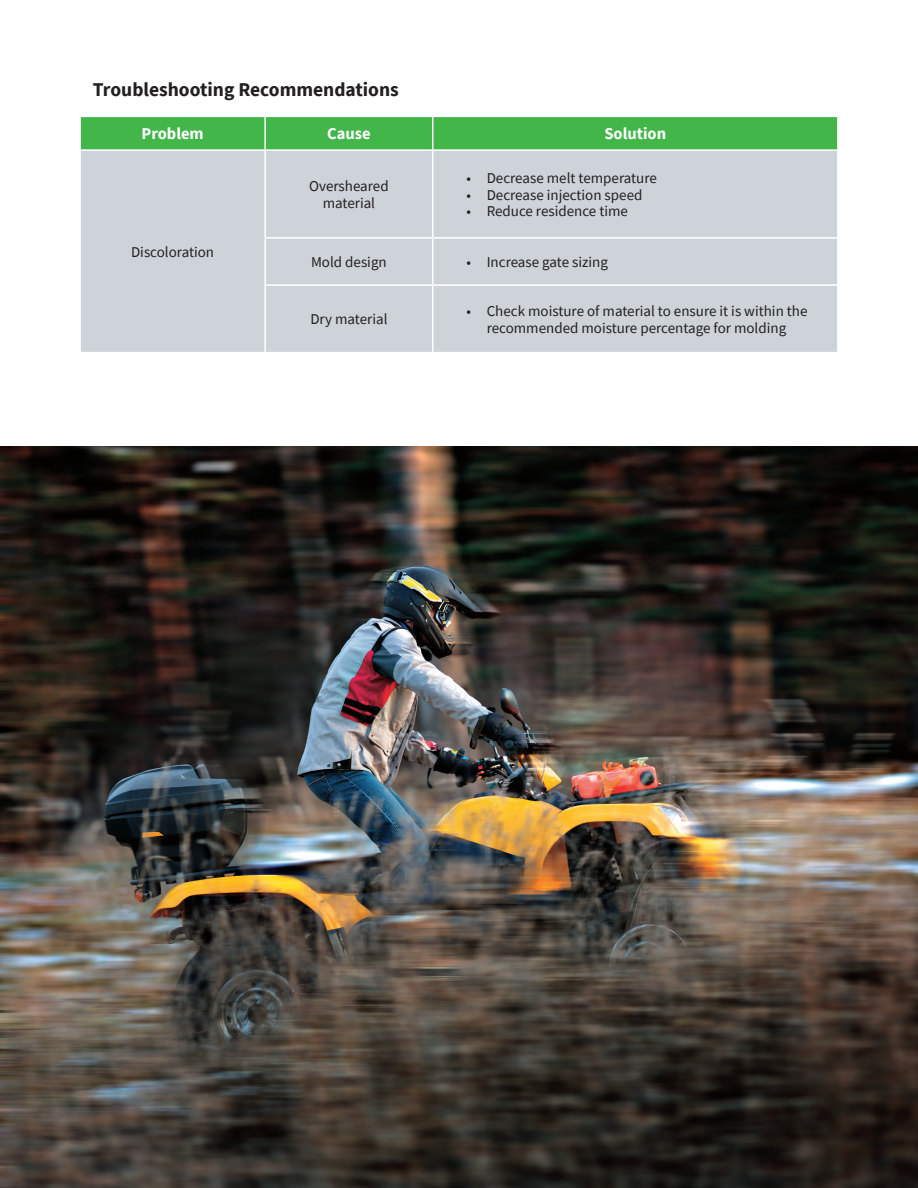
<style>
.page{position:relative;width:918px;height:1188px;background:#fff}
.page>*{position:absolute;margin:0;border:0;box-sizing:border-box;transform-origin:0 0}
.t1{font:700 19.5px "Source Sans Pro";color:#231f20}
.t2{font:700 16.5px "Source Sans Pro";color:#fff}
.t3{font:15px/16.5px "Source Sans Pro";color:#231f20;text-align:center}
</style>
<div class="page">
<div style="left:81px;top:117px;width:756px;height:32px;background:#42b649"></div>
<div style="left:81px;top:151px;width:756px;height:201px;background:#cdd3d8"></div>
<hr style="left:264px;top:117px;width:2px;height:32px;background:#fff">
<hr style="left:432px;top:117px;width:1px;height:32px;background:#fff">
<hr style="left:264px;top:151px;width:2px;height:86px;background:#fff">
<hr style="left:432px;top:151px;width:1px;height:86px;background:#fff">
<hr style="left:264px;top:237px;width:169px;height:2px;background:#fff">
<hr style="left:264px;top:239px;width:2px;height:45px;background:#fff">
<hr style="left:433px;top:237px;width:406px;height:2px;background:#fff">
<hr style="left:432px;top:239px;width:1px;height:45px;background:#fff">
<hr style="left:264px;top:284px;width:169px;height:2px;background:#fff">
<hr style="left:264px;top:286px;width:2px;height:66px;background:#fff">
<hr style="left:433px;top:284px;width:406px;height:2px;background:#fff">
<hr style="left:432px;top:286px;width:1px;height:66px;background:#fff">
<img style="left:0;top:446px;width:918px;height:742px">
<p class="t1" style="left:93px;top:76px;width:308px">Troubleshooting Recommendations</p>
<p class="t2" style="left:142px;top:123px;width:64px">Problem</p>
<p class="t2" style="left:327px;top:123px;width:45px">Cause</p>
<p class="t2" style="left:604px;top:123px;width:63px">Solution</p>
<p class="t3" style="left:131px;top:244px;width:85px">Discoloration</p>
<p class="t3" style="left:309px;top:178px;width:81px">Oversheared material</p>
<p class="t3" style="left:466px;top:170px;width:192px">• Decrease melt temperature</p>
<p class="t3" style="left:466px;top:186px;width:177px">• Decrease injection speed</p>
<p class="t3" style="left:466px;top:203px;width:163px">• Reduce residence time</p>
<p class="t3" style="left:311px;top:254px;width:77px">Mold design</p>
<p class="t3" style="left:466px;top:254px;width:143px">• Increase gate sizing</p>
<p class="t3" style="left:310px;top:311px;width:79px">Dry material</p>
<p class="t3" style="left:466px;top:303px;width:343px">• Check moisture of material to ensure it is within the recommended moisture percentage for molding</p>
</div>
